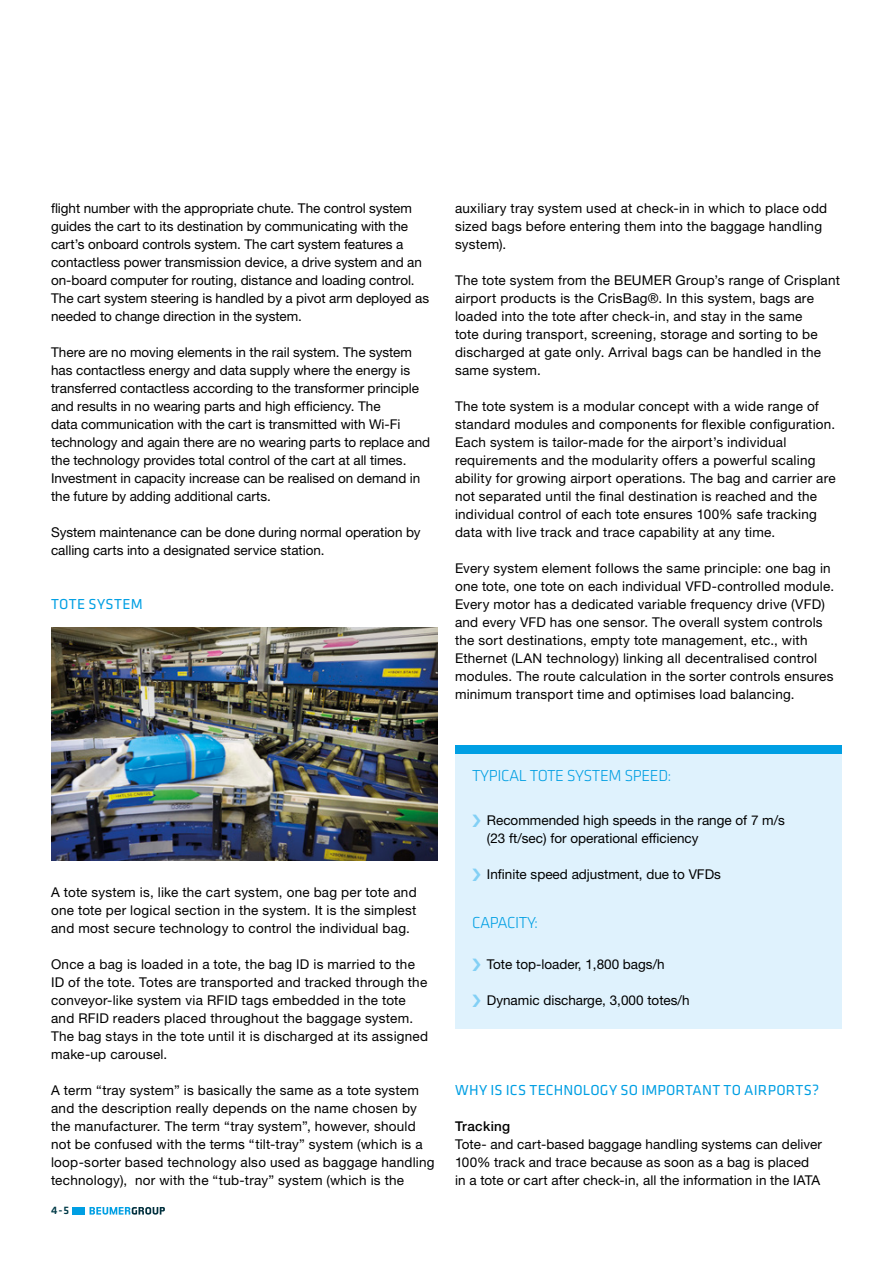
<style>
.page{position:relative;width:893px;height:1263px;background:#fff}
.page>*{position:absolute;margin:0;border:0;box-sizing:border-box;transform-origin:0 0}
.t1{font:300 16.5px "Klavika";letter-spacing:-.025em;color:#009fe3}
.BEU_Subhead_Reg_10pt{font:15px "Klavika";letter-spacing:.02em;color:#009fe3}
._04_Copy{font:13.5px/18px "Helvetica Neue LT Std";letter-spacing:.015em;color:#000}
._04_Copy-2{font:500 13.5px "Helvetica Neue LT Std";letter-spacing:.02em;color:#000}
.t2{font:500 11.25px "Klavika";color:#003a47}
</style>
<div class="page">
<img style="left:51px;top:627px;width:387px;height:233px">
<div style="left:455px;top:746px;width:387px;height:8px;background:#009fe3"></div>
<div style="left:455px;top:754px;width:387px;height:274px;background:#dff2fd"></div>
<svg style="left:90px;top:1207px;width:75px;height:7px"></svg>
<div style="left:72px;top:1207px;width:13px;height:7px;background:#009fe3"></div>
<p class="_04_Copy" style="left:51px;top:199px;width:380px">flight number with the appropriate chute. The control system guides the cart to its destination by communicating with the cart’s onboard controls system. The cart system features a contactless power transmission device, a drive system and an on-board computer for routing, distance and loading control.<br>The cart system steering is handled by a pivot arm deployed as needed to change direction in the system.</p>
<p class="_04_Copy" style="left:51px;top:343px;width:381px">There are no moving elements in the rail system. The system has contactless energy and data supply where the energy is transferred contactless according to the transformer principle and results in no wearing parts and high efficiency. The<br>data communication with the cart is transmitted with Wi-Fi technology and again there are no wearing parts to replace and the technology provides total control of the cart at all times.<br>Investment in capacity increase can be realised on demand in the future by adding additional carts.</p>
<p class="_04_Copy" style="left:51px;top:523px;width:371px">System maintenance can be done during normal operation by calling carts into a designated service station.</p>
<p class="BEU_Subhead_Reg_10pt" style="left:51px;top:594px;width:93px">TOTE SYSTEM</p>
<p class="_04_Copy" style="left:455px;top:199px;width:374px">auxiliary tray system used at check-in in which to place odd sized bags before entering them into the baggage handling system).</p>
<p class="_04_Copy" style="left:455px;top:271px;width:387px">The tote system from the BEUMER Group’s range of Crisplant airport products is the CrisBag®. In this system, bags are loaded into the tote after check-in, and stay in the same<br>tote during transport, screening, storage and sorting to be discharged at gate only. Arrival bags can be handled in the same system.</p>
<p class="_04_Copy" style="left:455px;top:397px;width:382px">The tote system is a modular concept with a wide range of standard modules and components for flexible configuration.<br>Each system is tailor-made for the airport’s individual requirements and the modularity offers a powerful scaling ability for growing airport operations. The bag and carrier are not separated until the final destination is reached and the individual control of each tote ensures 100% safe tracking data with live track and trace capability at any time.</p>
<p class="_04_Copy" style="left:455px;top:559px;width:381px">Every system element follows the same principle: one bag in one tote, one tote on each individual VFD-controlled module.</p>
<p class="_04_Copy" style="left:455px;top:595px;width:380px">Every motor has a dedicated variable frequency drive (VFD) and every VFD has one sensor. The overall system controls the sort destinations, empty tote management, etc., with Ethernet (LAN technology) linking all decentralised control modules. The route calculation in the sorter controls ensures minimum transport time and optimises load balancing.</p>
<p class="_04_Copy" style="left:51px;top:883px;width:367px;text-align:justify">A tote system is, like the cart system, one bag per tote and one tote per logical section in the system. It is the simplest and most secure technology to control the individual bag.</p>
<p class="_04_Copy" style="left:51px;top:955px;width:379px">Once a bag is loaded in a tote, the bag ID is married to the ID of the tote. Totes are transported and tracked through the conveyor-like system via RFID tags embedded in the tote and RFID readers placed throughout the baggage system.<br>The bag stays in the tote until it is discharged at its assigned make-up carousel.</p>
<p class="_04_Copy" style="left:51px;top:1081px;width:385px">A term “tray system” is basically the same as a tote system and the description really depends on the name chosen by the manufacturer. The term “tray system”, however, should not be confused with the terms “tilt-tray” system (which is a loop-sorter based technology also used as baggage handling technology), nor with the “tub-tray” system (which is the</p>
<p class="t2" style="left:51px;top:1203px;width:20px">4-5</p>
<p class="t1" style="left:472px;top:766px;width:201px">TYPICAL TOTE SYSTEM SPEED:</p>
<p class="_04_Copy" style="left:487px;top:811px;width:300px">Recommended high speeds in the range of 7 m/s (23 ft/sec) for operational efficiency</p>
<p class="_04_Copy" style="left:487px;top:865px;width:236px">Infinite speed adjustment, due to VFDs</p>
<p class="t1" style="left:472px;top:913px;width:68px">CAPACITY:</p>
<p class="_04_Copy" style="left:487px;top:955px;width:179px">Tote top-loader, 1,800 bags/h</p>
<p class="_04_Copy" style="left:487px;top:991px;width:204px">Dynamic discharge, 3,000 totes/h</p>
<p class="BEU_Subhead_Reg_10pt" style="left:455px;top:1080px;width:366px">WHY IS ICS TECHNOLOGY SO IMPORTANT TO AIRPORTS?</p>
<p class="_04_Copy-2" style="left:455px;top:1118px;width:57px">Tracking</p>
<p class="_04_Copy" style="left:455px;top:1135px;width:369px">Tote- and cart-based baggage handling systems can deliver<br>100% track and trace because as soon as a bag is placed in a tote or cart after check-in, all the information in the IATA</p>
</div>
